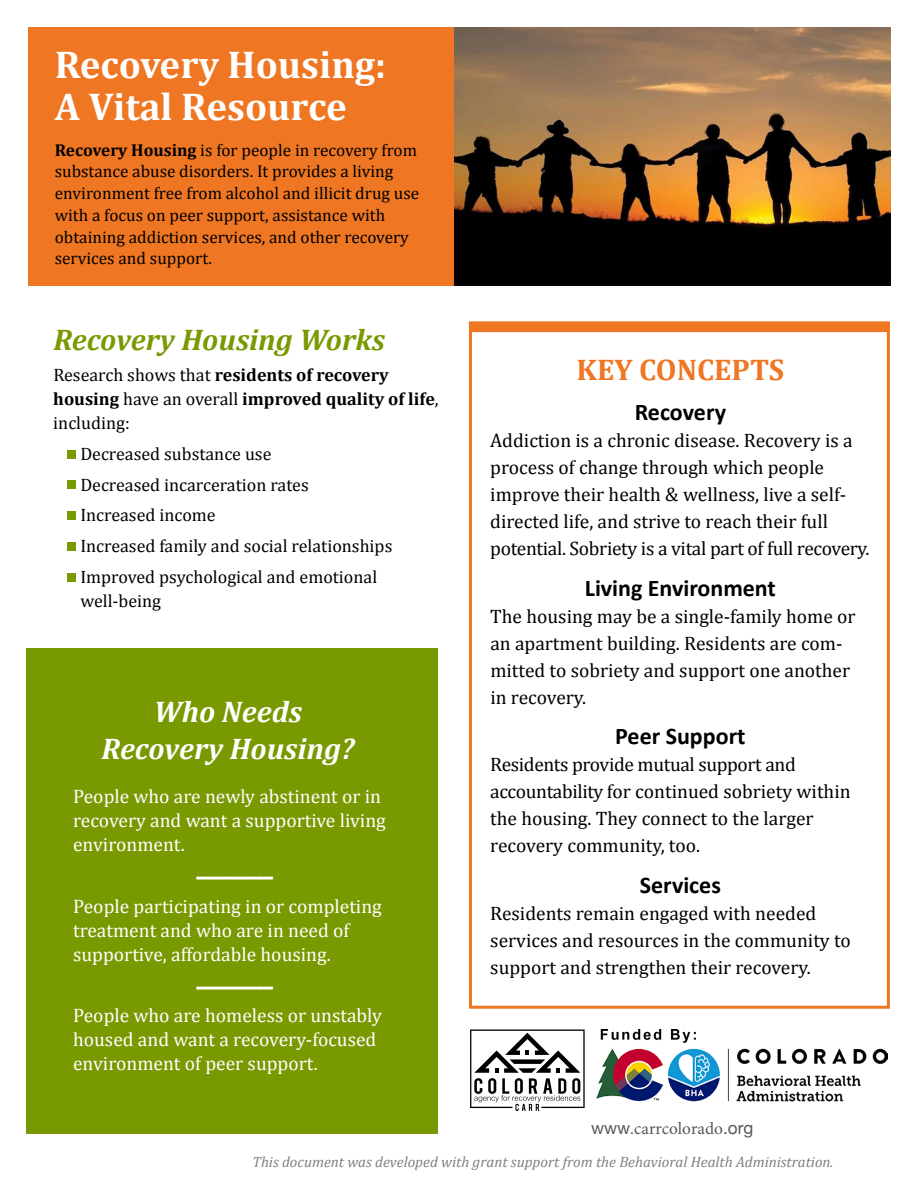
<style>
.page{position:relative;width:918px;height:1188px;background:#fff}
.page>*{position:absolute;margin:0;border:0;box-sizing:border-box;transform-origin:0 0}
.t1{font:700 39px/42px "Cambria";color:#fff}
.t2{font:700 36px "Cambria";color:#fff}
.t3{font:italic 700 30px/37.5px "Cambria";color:#fff;text-align:center}
.t4{font:italic 700 30px "Cambria";color:#799900}
.t5{font:700 30px "Cambria";color:#ef7622}
.t6{font:700 24px "Calibri";color:#000}
.t7{font:19.5px/27px "Cambria";color:#000}
.t8{font:19.5px/24px "Cambria";color:#fff}
.t9{font:18px/30.8px "Cambria";color:#000}
.t10{font:700 18px/24px "Cambria";color:#000}
.t11{font:17.25px/21.8px "Cambria";color:#000}
.t12{font:17.25px "Minion Pro";color:#58585b}
.t13{font:italic 15px "Cambria";color:#808080}
.s1{font-weight:700}
.s2{font-weight:400}
.s3{font-family:"Helvetica Neue"}
</style>
<div class="page">
<div style="left:469px;top:322px;width:421px;height:687px;border:3px solid #ef7622"></div>
<div style="left:67px;top:450px;width:9px;height:8px;background:#799900"></div>
<div style="left:67px;top:481px;width:9px;height:8px;background:#799900"></div>
<div style="left:67px;top:512px;width:9px;height:8px;background:#799900"></div>
<div style="left:67px;top:542px;width:9px;height:9px;background:#799900"></div>
<div style="left:67px;top:573px;width:9px;height:8px;background:#799900"></div>
<div style="left:27px;top:648px;width:411px;height:486px;background:#799900"></div>
<div style="left:469px;top:322px;width:421px;height:10px;background:#ef7622"></div>
<div style="left:28px;top:27px;width:427px;height:258px;background:#ef7622"></div>
<img style="left:455px;top:27px;width:435px;height:258px">
<img style="left:596px;top:1029px;width:291px;height:73px">
<div style="left:469px;top:1028px;width:118px;height:84px;background:linear-gradient(to bottom,#fff,#fff)"></div>
<svg style="left:470px;top:1030px;width:115px;height:81px"></svg>
<h1 class="t1" style="left:55px;top:43px;width:333px">Recovery Housing:<br>A Vital Resource</h1>
<p class="t11" style="left:55px;top:139px;width:366px"><span class="s1">Recovery Housing</span> is for people in recovery from substance abuse disorders. It provides a living environment free from alcohol and illicit drug use with a focus on peer support, assistance with obtaining addiction services, and other recovery services and support.</p>
<h3 class="t4" style="left:53px;top:322px;width:333px">Recovery Housing Works</h3>
<p class="t10" style="left:53px;top:363px;width:387px"><span class="s2">Research shows that</span> residents of recovery housing <span class="s2">have an overall</span> improved quality of life<span class="s2">, including:</span></p>
<p class="t9" style="left:80px;top:438px;width:314px">Decreased substance use<br>Decreased incarceration rates<br>Increased income<br>Increased family and social relationships<br>Improved psychological and emotional</p>
<p class="t9" style="left:80px;top:585px;width:82px">well-being</p>
<h3 class="t3" style="left:102px;top:692px;width:254px">Who Needs<br>Recovery Housing?</h3>
<p class="t8" style="left:73px;top:785px;width:314px">People who are newly abstinent or in recovery and want a supportive living environment.</p>
<h2 class="t2" style="left:196px;top:841px;width:78px">______</h2>
<p class="t8" style="left:73px;top:894px;width:310px">People participating in or completing treatment and who are in need of supportive, affordable housing.</p>
<h2 class="t2" style="left:196px;top:951px;width:78px">______</h2>
<p class="t8" style="left:73px;top:1004px;width:310px">People who are homeless or unstably housed and want a recovery-focused environment of peer support.</p>
<h3 class="t5" style="left:577px;top:351px;width:209px">KEY CONCEPTS</h3>
<p class="t6" style="left:635px;top:397px;width:93px">Recovery</p>
<p class="t7" style="left:490px;top:427px;width:381px">Addiction is a chronic disease. Recovery is a process of change through which people improve their health &amp; wellness, live a self&shy;directed life, and strive to reach their full potential. Sobriety is a vital part of full recovery.</p>
<p class="t6" style="left:585px;top:573px;width:193px">Living Environment</p>
<p class="t7" style="left:490px;top:602px;width:367px">The housing may be a single-family home or an apartment building. Residents are com&shy;mitted to sobriety and support one another in recovery.</p>
<p class="t6" style="left:615px;top:721px;width:132px">Peer Support</p>
<p class="t7" style="left:490px;top:751px;width:362px">Residents provide mutual support and accountability for continued sobriety within the housing. They connect to the larger recovery community, too.</p>
<p class="t6" style="left:640px;top:870px;width:83px">Services</p>
<p class="t7" style="left:490px;top:899px;width:362px">Residents remain engaged with needed services and resources in the community to support and strengthen their recovery.</p>
<p class="t12" style="left:591px;top:1117px;width:164px"><span class="s3">www</span>.carrcolorado<span class="s3">.org</span></p>
<p class="t13" style="left:252px;top:1153px;width:583px">This document was developed with grant support from the Behavioral Health Administration.</p>
</div>
